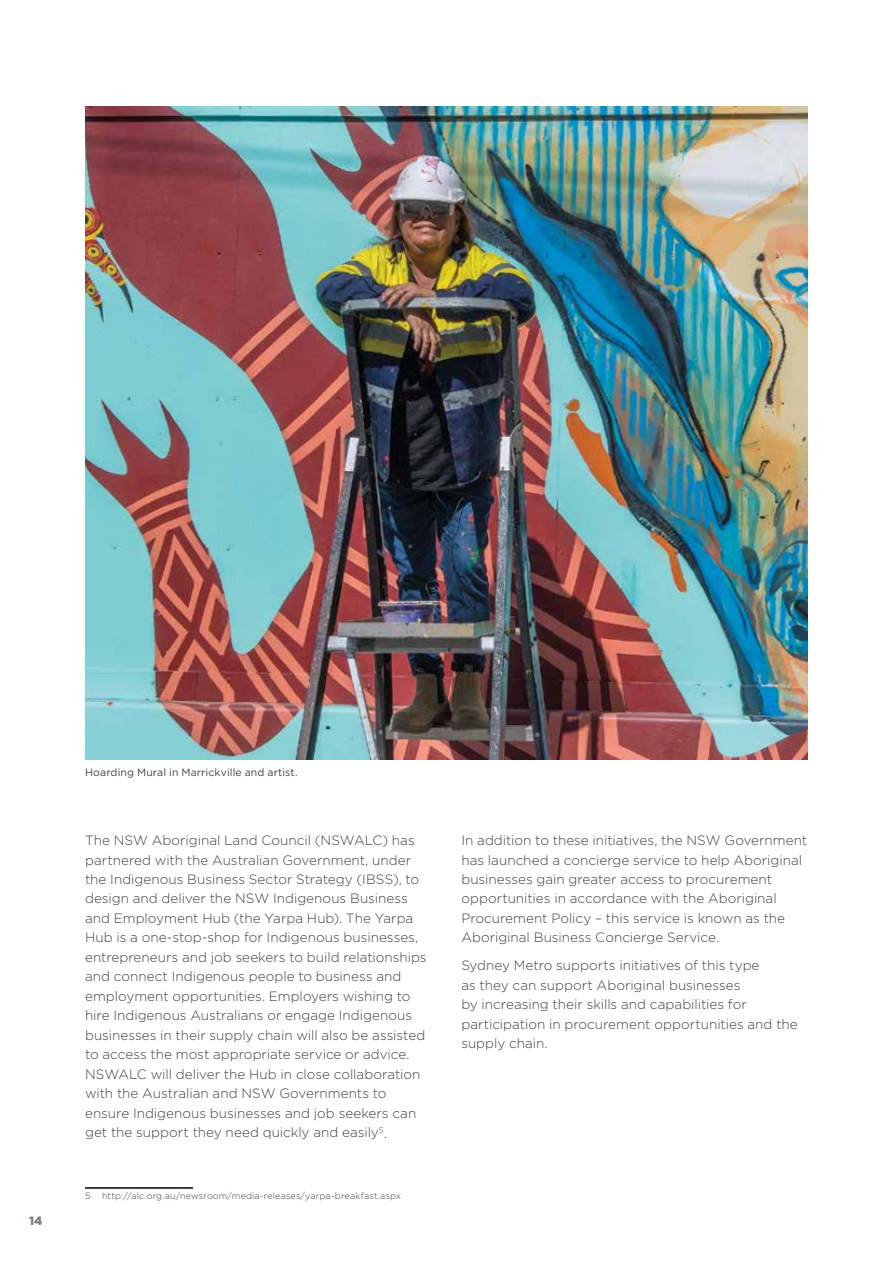
<style>
.page{position:relative;width:893px;height:1263px;background:#fff}
.page>*{position:absolute;margin:0;border:0;box-sizing:border-box;transform-origin:0 0}
.t1{font:300 13.5px/19.5px "Gotham";color:#414042}
.t2{font:900 12px "Gotham";color:#797d82}
.t3{font:10.5px "Gotham";letter-spacing:.01em;color:#414042}
.t4{font:300 9px "Gotham";letter-spacing:.015em;color:#414042}
</style>
<div class="page">
<hr style="left:85px;top:1187px;width:108px;height:2px;background:#000">
<img style="left:85px;top:106px;width:723px;height:653px">
<p class="t2" style="left:29px;top:1212px;width:15px">14</p>
<p class="t3" style="left:85px;top:765px;width:214px">Hoarding Mural in Marrickville and artist.</p>
<p class="t1" style="left:85px;top:830px;width:343px">The NSW Aboriginal Land Council (NSWALC) has partnered with the Australian Government, under the Indigenous Business Sector Strategy (IBSS), to design and deliver the NSW Indigenous Business and Employment Hub (the Yarpa Hub). The Yarpa Hub is a one-stop-shop for Indigenous businesses, entrepreneurs and job seekers to build relationships and connect Indigenous people to business and employment opportunities. Employers wishing to hire Indigenous Australians or engage Indigenous businesses in their supply chain will also be assisted to access the most appropriate service or advice.<br>NSWALC will deliver the Hub in close collaboration with the Australian and NSW Governments to ensure Indigenous businesses and job seekers can get the support they need quickly and easily<sup>5</sup>.</p>
<p class="t4" style="left:85px;top:1190px;width:7px">5</p>
<p class="t4" style="left:102px;top:1190px;width:300px">http://alc.org.au/newsroom/media-releases/yarpa-breakfast.aspx</p>
<p class="t1" style="left:461px;top:830px;width:347px">In addition to these initiatives, the NSW Government has launched a concierge service to help Aboriginal businesses gain greater access to procurement opportunities in accordance with the Aboriginal Procurement Policy – this service is known as the Aboriginal Business Concierge Service.</p>
<p class="t1" style="left:461px;top:955px;width:338px">Sydney Metro supports initiatives of this type<br>as they can support Aboriginal businesses<br>by increasing their skills and capabilities for participation in procurement opportunities and the supply chain.</p>
</div>
